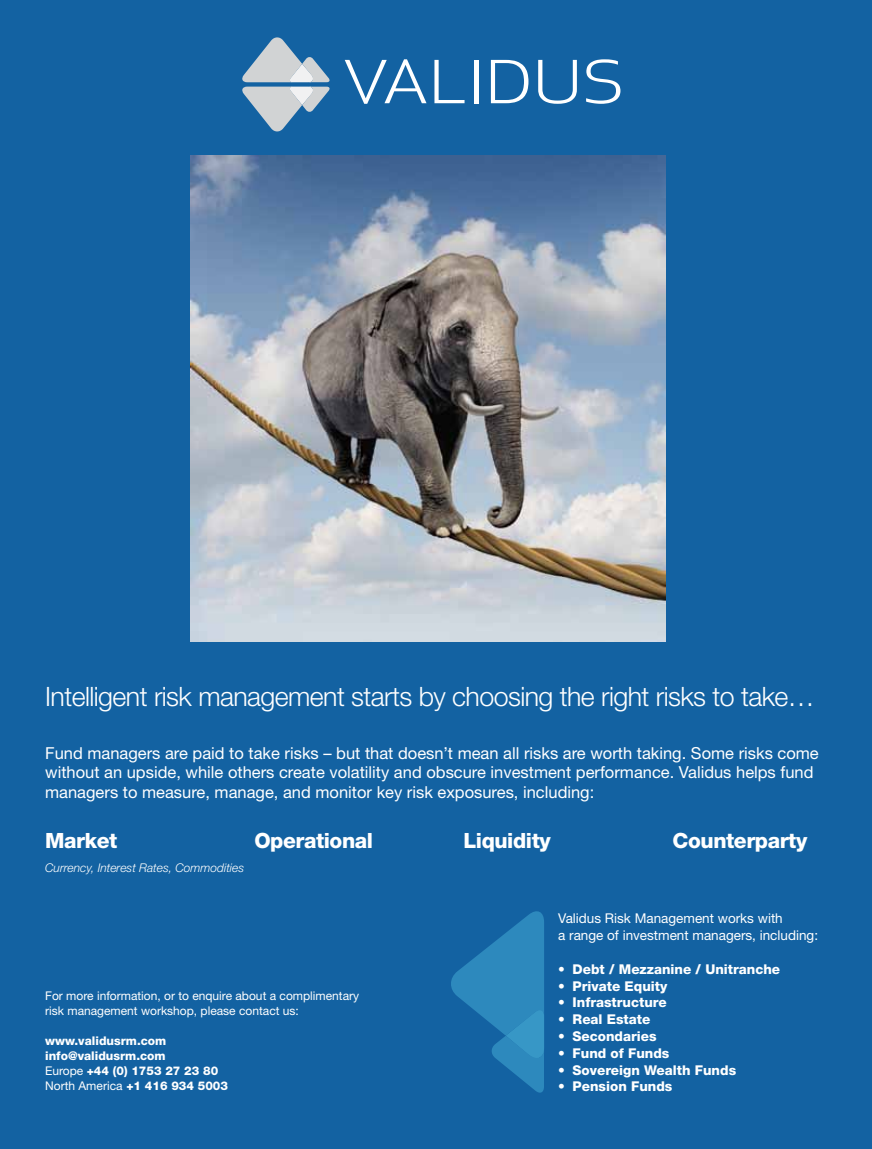
<style>
.page{position:relative;width:872px;height:1149px;background:#fff}
.page>*{position:absolute;margin:0;border:0;box-sizing:border-box;transform-origin:0 0}
.t1{font:300 26.7px "Helvetica Neue";letter-spacing:-.02em;color:#fff}
.t2{font:800 21px "Helvetica Neue";letter-spacing:-.02em;color:#fff}
.t3{font:16.5px/19.8px "Helvetica Neue";color:#fff}
.t4{font:800 13.5px "Helvetica Neue";color:#fff}
.t5{font:13.5px/16.8px "Helvetica Neue";color:#fff}
.t6{font:12px/15px "Helvetica Neue";color:#fff}
.t7{font:800 12px/15px "Helvetica Neue";color:#fff}
.t8{font:italic 300 12px "Helvetica Neue";color:#fff}
.s1{font-weight:400}
</style>
<div class="page">
<div style="left:0;top:0;width:872px;height:1148px;background:#1362a2"></div>
<svg style="left:345px;top:59px;width:81px;height:45px"></svg>
<svg style="left:434px;top:60px;width:30px;height:43px"></svg>
<hr style="left:474px;top:60px;width:4px;height:43px;background:#fff">
<svg style="left:491px;top:60px;width:37px;height:43px"></svg>
<svg style="left:538px;top:60px;width:39px;height:44px"></svg>
<svg style="left:586px;top:59px;width:34px;height:45px"></svg>
<svg style="left:242px;top:37px;width:88px;height:95px"></svg>
<img style="left:191px;top:155px;width:474px;height:486px">
<svg style="left:451px;top:911px;width:93px;height:182px"></svg>
<h1 class="t1" style="left:45px;top:680px;width:771px">Intelligent risk management starts by choosing the right risks to take…</h1>
<p class="t3" style="left:45px;top:742px;width:775px">Fund managers are paid to take risks – but that doesn’t mean all risks are worth taking. Some risks come without an upside, while others create volatility and obscure investment performance. Validus helps fund managers to measure, manage, and monitor key risk exposures, including:</p>
<p class="t2" style="left:45px;top:827px;width:74px">Market</p>
<p class="t2" style="left:254px;top:827px;width:120px">Operational</p>
<p class="t2" style="left:463px;top:827px;width:89px">Liquidity</p>
<p class="t2" style="left:672px;top:827px;width:136px">Counterparty</p>
<p class="t8" style="left:45px;top:860px;width:200px">Currency, Interest Rates, Commodities</p>
<p class="t6" style="left:45px;top:987px;width:315px">For more information, or to enquire about a complimentary risk management workshop, please contact us:</p>
<p class="t7" style="left:45px;top:1032px;width:184px">www.validusrm.com info@validusrm.com<br><span class="s1">Europe</span> +44 (0) 1753 27 23 80<br><span class="s1">North America</span> +1 416 934 5003</p>
<p class="t5" style="left:558px;top:909px;width:261px">Validus Risk Management works with<br>a range of investment managers, including:</p>
<p class="t4" style="left:558px;top:960px;width:223px">• Debt / Mezzanine / Unitranche</p>
<p class="t4" style="left:558px;top:977px;width:111px">• Private Equity</p>
<p class="t4" style="left:558px;top:994px;width:110px">• Infrastructure</p>
<p class="t4" style="left:558px;top:1010px;width:94px">• Real Estate</p>
<p class="t4" style="left:558px;top:1027px;width:100px">• Secondaries</p>
<p class="t4" style="left:558px;top:1044px;width:113px">• Fund of Funds</p>
<p class="t4" style="left:558px;top:1061px;width:179px">• Sovereign Wealth Funds</p>
<p class="t4" style="left:558px;top:1078px;width:116px">• Pension Funds</p>
</div>
